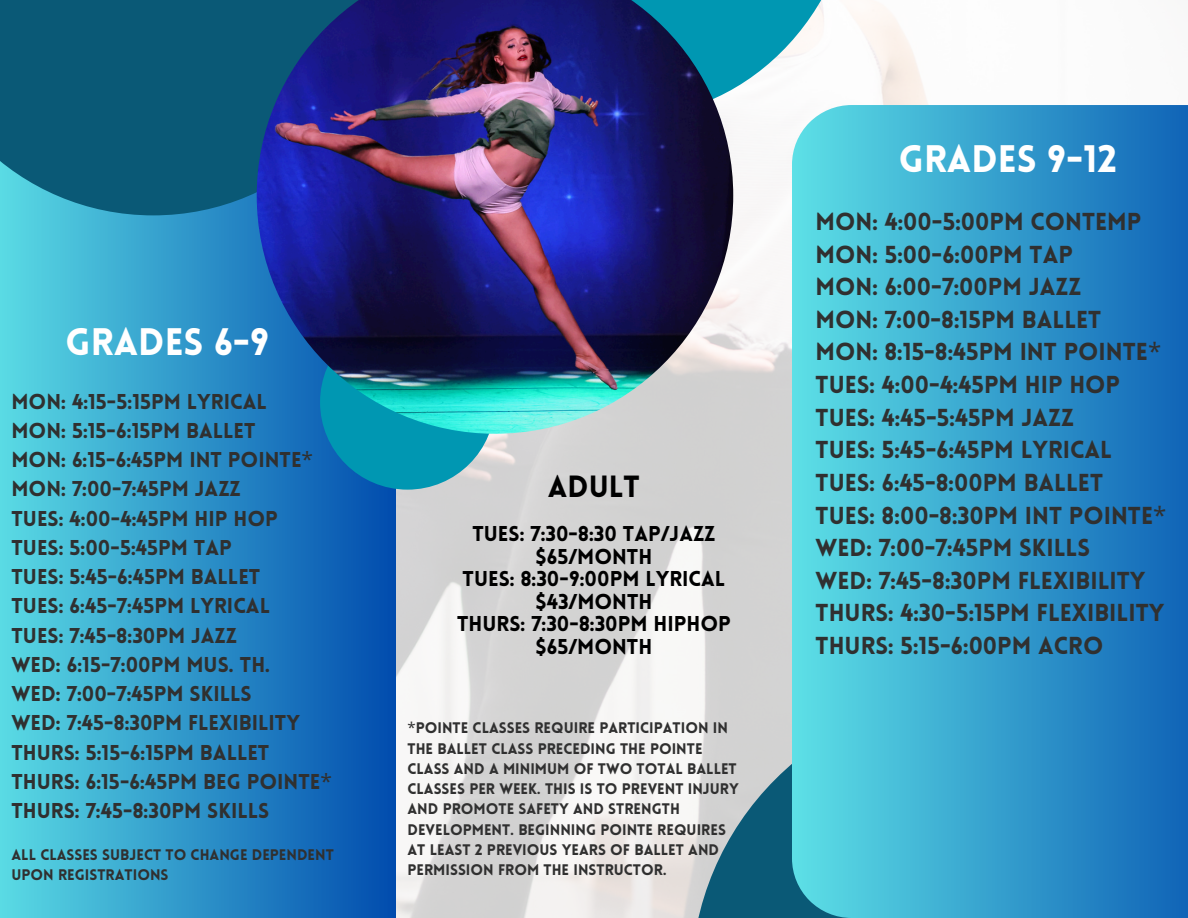
<style>
.page{position:relative;width:1188px;height:918px;background:#fff}
.page>*{position:absolute;margin:0;border:0;box-sizing:border-box;transform-origin:0 0}
.t1{font:900 37.5px "Lovelo";color:#fff}
.t2{font:900 30px "Lovelo";color:#000}
.t3{font:900 24px/32.7px "Lovelo";color:#303030}
.t4{font:900 21px/29.2px "Lovelo";color:#303030}
.t5{font:900 21px/22.5px "Lovelo";color:#000;text-align:center}
.t6{font:900 15px/20.2px "Lovelo";color:#303030}
.s1{font-family:"Noto Sans";font-weight:400}
</style>
<div class="page">
<img style="left:396px;top:1px;width:532px;height:917px">
<svg style="left:691px;top:695px;width:101px;height:223px;fill:#d2d2d1"></svg>
<svg style="left:733px;top:0;width:124px;height:117px"></svg>
<svg style="left:792px;top:105px;width:396px;height:813px"></svg>
<div style="left:0;top:0;width:396px;height:918px;background:linear-gradient(to right,#5adbe4,#014cad)"></div>
<div style="left:0;top:0;width:396px;height:215px;background:#0a5976"></div>
<div style="left:320px;top:315px;width:175px;height:175px;background:#0097b2;border-radius:50%"></div>
<img style="left:257px;top:0;width:476px;height:434px">
<h5 class="t1" style="left:66px;top:327px;width:205px">GRADES 6-9</h5>
<h2 class="t4" style="left:12px;top:389px;width:322px">MON: 4:15-5:15PM LYRICAL<br>MON: 5:15-6:15PM BALLET<br>MON: 6:15-6:45PM INT POINTE<span class="s1">*<br></span>MON: 7:00-7:45PM JAZZ<br>TUES: 4:00-4:45PM HIP HOP<br>TUES: 5:00-5:45PM TAP<br>TUES: 5:45-6:45PM BALLET<br>TUES: 6:45-7:45PM LYRICAL<br>TUES: 7:45-8:30PM JAZZ<br>WED: 6:15-7:00PM MUS. TH.<br>WED: 7:00-7:45PM SKILLS<br>WED: 7:45-8:30PM FLEXIBILITY<br>THURS: 5:15-6:15PM BALLET<br>THURS: 6:15-6:45PM BEG POINTE<span class="s1">*<br></span>THURS: 7:45-8:30PM SKILLS</h2>
<h3 class="t6" style="left:12px;top:846px;width:324px">ALL CLASSES SUBJECT TO CHANGE DEPENDENT<br>UPON REGISTRATIONS</h3>
<p class="t2" style="left:548px;top:474px;width:94px">ADULT</p>
<h1 class="t5" style="left:457px;top:525px;width:275px">TUES: 7:30-8:30 TAP/JAZZ $65/MONTH<br>TUES: 8:30-9:00PM LYRICAL $43/MONTH<br>THURS: 7:30-8:30PM HIPHOP $65/MONTH</h1>
<p class="t6" style="left:408px;top:719px;width:333px"><span class="s1">*</span>POINTE CLASSES REQUIRE PARTICIPATION IN THE BALLET CLASS PRECEDING THE POINTE CLASS AND A MINIMUM OF TWO TOTAL BALLET CLASSES PER WEEK. THIS IS TO PREVENT INJURY AND PROMOTE SAFETY AND STRENGTH DEVELOPMENT. BEGINNING POINTE REQUIRES AT LEAST 2 PREVIOUS YEARS OF BALLET AND PERMISSION FROM THE INSTRUCTOR.</p>
<h4 class="t1" style="left:899px;top:144px;width:220px">GRADES 9-12</h4>
<h4 class="t3" style="left:816px;top:208px;width:352px">MON: 4:00-5:00PM CONTEMP<br>MON: 5:00-6:00PM TAP<br>MON: 6:00-7:00PM JAZZ<br>MON: 7:00-8:15PM BALLET<br>MON: 8:15-8:45PM INT POINTE<span class="s1">*<br></span>TUES: 4:00-4:45PM HIP HOP<br>TUES: 4:45-5:45PM JAZZ<br>TUES: 5:45-6:45PM LYRICAL<br>TUES: 6:45-8:00PM BALLET<br>TUES: 8:00-8:30PM INT POINTE<span class="s1">*<br></span>WED: 7:00-7:45PM SKILLS<br>WED: 7:45-8:30PM FLEXIBILITY<br>THURS: 4:30-5:15PM FLEXIBILITY<br>THURS: 5:15-6:00PM ACRO</h4>
</div>
